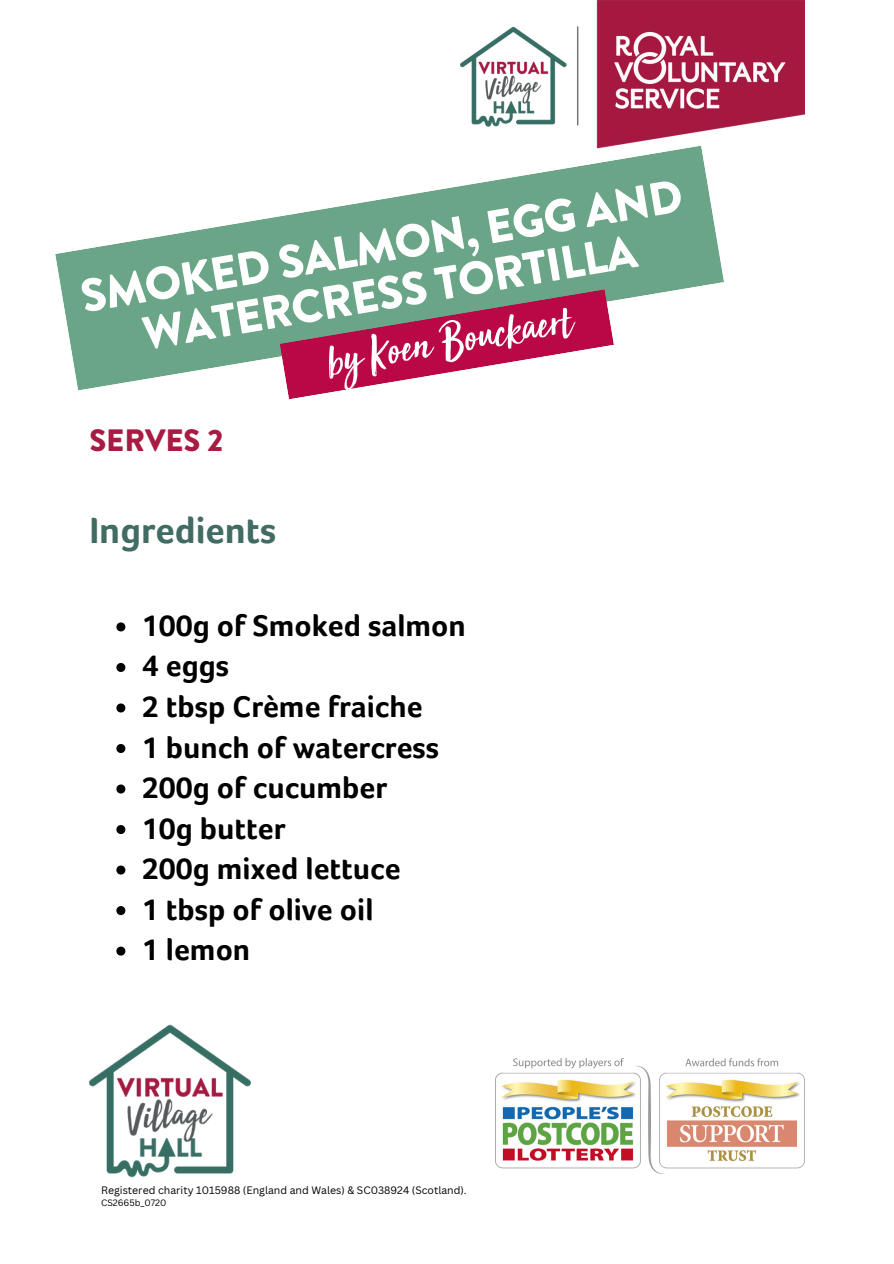
<style>
.page{position:relative;width:894px;height:1264px;background:#fff}
.page>*{position:absolute;margin:0;border:0;box-sizing:border-box;transform-origin:0 0}
.t1{font:46.65px "Sun Valley";color:#fff}
.t2{font:900 46.35px/47.4px "Brandon Grotesque";color:#fff;text-align:center}
.t3{font:700 37.5px "Foco W";color:#426b63}
.t4{font:700 30.9px "Foco W";color:#000}
.t5{font:900 30.9px "Brandon Grotesque";color:#a81b43}
.t6{font:10.5px "Canva Sans";color:#000}
.t7{font:9px "Canva Sans";color:#000}
</style>
<div class="page">
<svg style="left:116px;top:622px;width:9px;height:9px"></svg>
<svg style="left:116px;top:663px;width:9px;height:9px"></svg>
<svg style="left:116px;top:703px;width:9px;height:9px"></svg>
<svg style="left:116px;top:744px;width:9px;height:9px"></svg>
<svg style="left:116px;top:784px;width:9px;height:9px"></svg>
<svg style="left:116px;top:825px;width:9px;height:9px"></svg>
<svg style="left:116px;top:865px;width:9px;height:9px"></svg>
<svg style="left:116px;top:906px;width:9px;height:9px"></svg>
<svg style="left:116px;top:946px;width:9px;height:9px"></svg>
<svg style="left:55px;top:148px;width:668px;height:242px;fill:#6aa588"></svg>
<svg style="left:279px;top:289px;width:334px;height:110px"></svg>
<img style="left:460px;top:0;width:344px;height:148px">
<img style="left:89px;top:1024px;width:162px;height:154px">
<img style="left:496px;top:1058px;width:308px;height:115px">
<p class="t2" style="left:77px;top:276px;width:611px;rotate:-10deg">SMOKED SALMON, EGG AND<br>WATERCRESS TORTILLA</p>
<p class="t1" style="left:324px;top:344px;width:249px;rotate:-10deg">by Koen Bouckaert</p>
<p class="t5" style="left:89px;top:419px;width:135px">SERVES 2</p>
<h1 class="t3" style="left:89px;top:507px;width:188px">Ingredients</h1>
<h2 class="t4" style="left:142px;top:607px;width:325px">100g of Smoked salmon</h2>
<h4 class="t4" style="left:142px;top:647px;width:89px">4 eggs</h4>
<h3 class="t4" style="left:142px;top:688px;width:282px">2 tbsp Crème fraiche</h3>
<p class="t4" style="left:142px;top:728px;width:299px">1 bunch of watercress</p>
<p class="t4" style="left:142px;top:769px;width:247px">200g of cucumber</p>
<p class="t4" style="left:142px;top:809px;width:145px">10g butter</p>
<p class="t4" style="left:142px;top:850px;width:260px">200g mixed lettuce</p>
<p class="t4" style="left:142px;top:890px;width:233px">1 tbsp of olive oil</p>
<p class="t4" style="left:142px;top:931px;width:110px">1 lemon</p>
<p class="t6" style="left:101px;top:1182px;width:367px">Registered charity 1015988 (England and Wales) &amp; SC038924 (Scotland).</p>
<p class="t7" style="left:101px;top:1196px;width:67px">CS2665b_0720</p>
</div>
